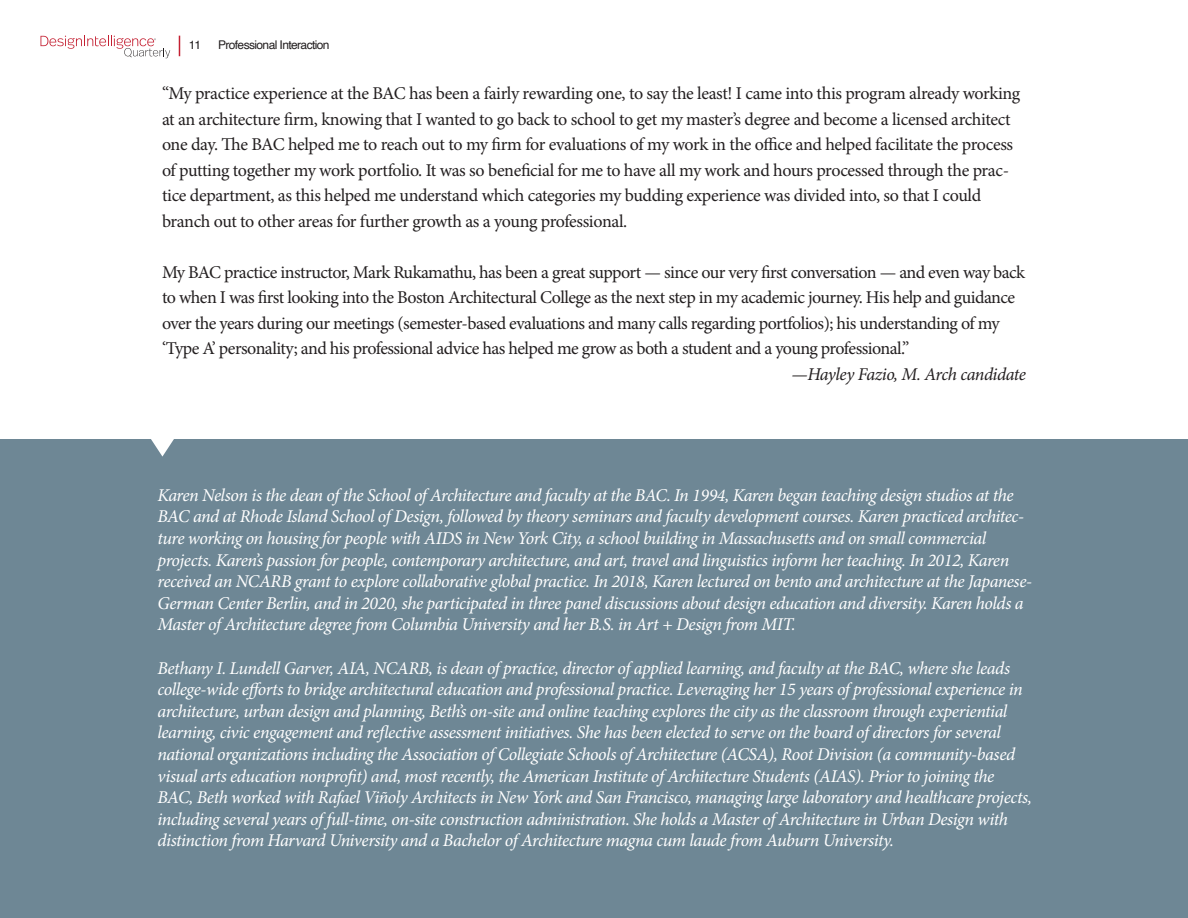
<style>
.page{position:relative;width:1188px;height:918px;background:#fff}
.page>*{position:absolute;margin:0;border:0;box-sizing:border-box;transform-origin:0 0}
.t1{font:italic 18px/21.6px "Minion Pro";letter-spacing:-.03em;color:#fff}
.t2{font:18px/25.5px "Minion Pro";letter-spacing:-.03em;color:#231f20}
.t3{font:italic 18px "Minion Pro";letter-spacing:-.03em;color:#231f20}
.t4{font:12px "Helvetica";letter-spacing:-.05em;color:#231f20}
</style>
<div class="page">
<svg style="left:40px;top:36px;width:130px;height:22px"></svg>
<svg style="left:179px;top:36px;width:1px;height:20px"></svg>
<div style="left:0;top:440px;width:1188px;height:478px;background:#6e8795"></div>
<svg style="left:131px;top:439px;width:63px;height:18px"></svg>
<p class="t4" style="left:189px;top:36px;width:14px">11</p>
<p class="t4" style="left:218px;top:36px;width:113px">Professional Interaction</p>
<p class="t2" style="left:162px;top:81px;width:860px">“My practice experience at the BAC has been a fairly rewarding one, to say the least! I came into this program already working at an architecture firm, knowing that I wanted to go back to school to get my master’s degree and become a licensed architect one day. The BAC helped me to reach out to my firm for evaluations of my work in the office and helped facilitate the process of putting together my work portfolio. It was so beneficial for me to have all my work and hours processed through the prac&shy;tice department, as this helped me understand which categories my budding experience was divided into, so that I could branch out to other areas for further growth as a young professional.</p>
<p class="t2" style="left:162px;top:259px;width:865px">My BAC practice instructor, Mark Rukamathu, has been a great support — since our very first conversation — and even way back to when I was first looking into the Boston Architectural College as the next step in my academic journey. His help and guidance over the years during our meetings (semester-based evaluations and many calls regarding portfolios); his understanding of my ‘Type A’ personality; and his professional advice has helped me grow as both a student and a young professional.”</p>
<p class="t3" style="left:791px;top:362px;width:236px">—Hayley Fazio, M. Arch candidate</p>
<p class="t1" style="left:158px;top:484px;width:876px">Karen Nelson is the dean of the School of Architecture and faculty at the BAC. In 1994, Karen began teaching design studios at the BAC and at Rhode Island School of Design, followed by theory seminars and faculty development courses. Karen practiced architec&shy;ture working on housing for people with AIDS in New York City, a school building in Massachusetts and on small commercial projects. Karen’s passion for people, contemporary architecture, and art, travel and linguistics inform her teaching. In 2012, Karen received an NCARB grant to explore collaborative global practice. In 2018, Karen lectured on bento and architecture at the Japanese‐ German Center Berlin, and in 2020, she participated in three panel discussions about design education and diversity. Karen holds a Master of Architecture degree from Columbia University and her B.S. in Art + Design from MIT.</p>
<p class="t1" style="left:158px;top:657px;width:876px">Bethany I. Lundell Garver, AIA, NCARB, is dean of practice, director of applied learning, and faculty at the BAC, where she leads college-wide efforts to bridge architectural education and professional practice. Leveraging her 15 years of professional experience in architecture, urban design and planning, Beth’s on-site and online teaching explores the city as the classroom through experiential learning, civic engagement and reflective assessment initiatives. She has been elected to serve on the board of directors for several national organizations including the Association of Collegiate Schools of Architecture (ACSA), Root Division (a community-based visual arts education nonprofit) and, most recently, the American Institute of Architecture Students (AIAS). Prior to joining the BAC, Beth worked with Rafael Viñoly Architects in New York and San Francisco, managing large laboratory and healthcare projects, including several years of full-time, on-site construction administration. She holds a Master of Architecture in Urban Design with distinction from Harvard University and a Bachelor of Architecture magna cum laude from Auburn University.</p>
</div>
